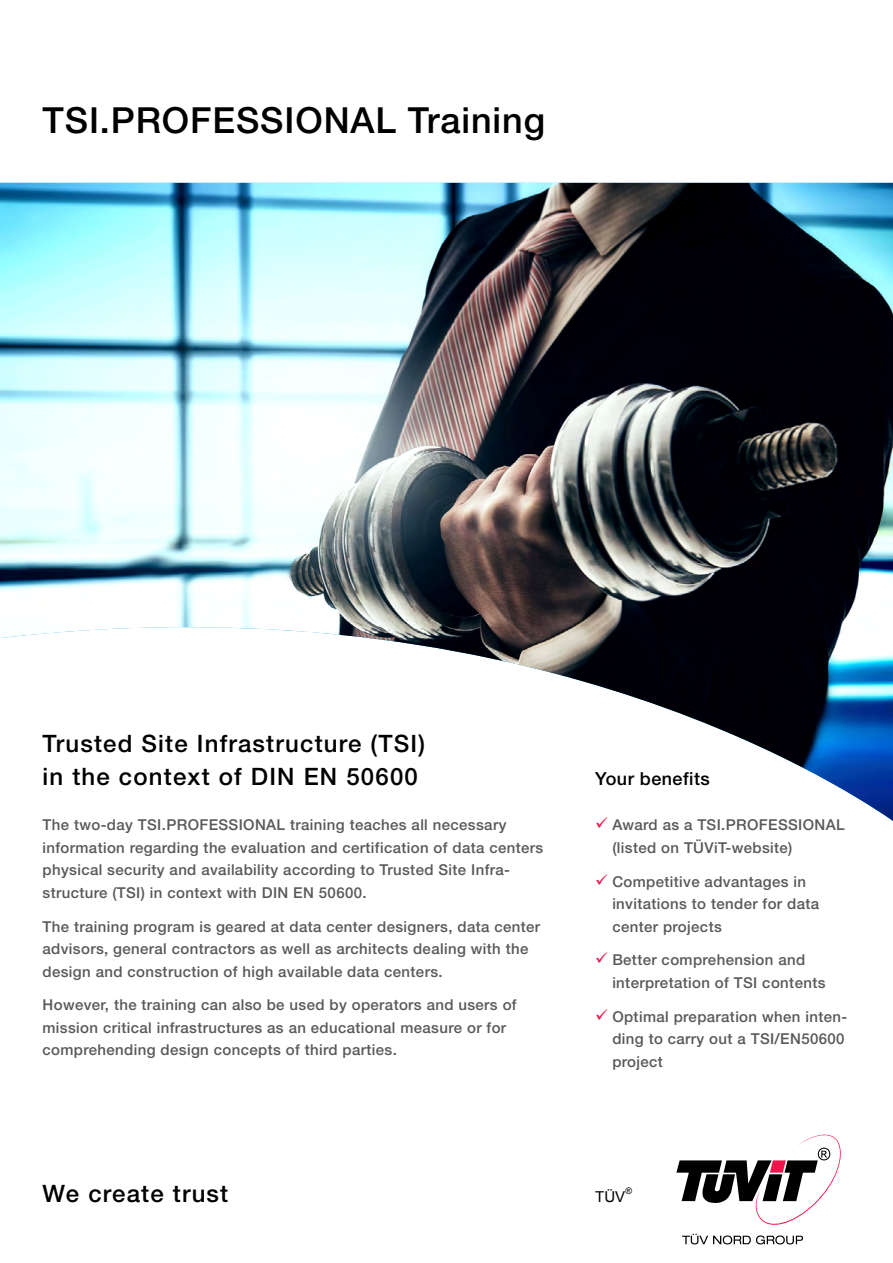
<style>
.page{position:relative;width:893px;height:1263px;background:#fff}
.page>*{position:absolute;margin:0;border:0;box-sizing:border-box;transform-origin:0 0}
.Überschrift_fett{font:500 36px "Helvetica Neue LT";letter-spacing:.025em;color:#000}
.Zwischenüberschrift{font:500 24px/33.8px "Helvetica Neue LT";letter-spacing:.05em;color:#000}
.Zwischenüberschrift-2{font:500 18px "Helvetica Neue LT";letter-spacing:.025em;color:#000}
.Grundtext{font:500 15px/22.5px "Helvetica Neue LT";letter-spacing:.025em;color:#58595b}
.t1{font:15px "Arial";color:#000}
.t2{font:9px "Arial";color:#000}
</style>
<div class="page">
<svg style="left:676px;top:1134px;width:165px;height:110px"></svg>
<img style="left:0;top:183px;width:893px;height:638px">
<svg style="left:596px;top:817px;width:12px;height:4px"></svg>
<p class="Überschrift_fett" style="left:43px;top:98px;width:504px">TSI.PROFESSIONAL Training</p>
<p class="Zwischenüberschrift" style="left:43px;top:726px;width:384px">Trusted Site Infrastructure (TSI) in the context of DIN EN 50600</p>
<p class="Grundtext" style="left:43px;top:814px;width:502px">The two-day TSI.PROFESSIONAL training teaches all necessary information regarding the evaluation and certification of data centers physical security and availability according to Trusted Site Infra&shy;structure (TSI) in context with DIN EN 50600.</p>
<p class="Grundtext" style="left:43px;top:915px;width:499px">The training program is geared at data center designers, data center advisors, general contractors as well as architects dealing with the design and construction of high available data centers.</p>
<p class="Grundtext" style="left:43px;top:994px;width:476px">However, the training can also be used by operators and users of mission critical infrastructures as an educational measure or for comprehending design concepts of third parties.</p>
<p class="Zwischenüberschrift-2" style="left:595px;top:768px;width:116px">Your benefits</p>
<p class="Grundtext" style="left:612px;top:814px;width:234px">Award as a TSI.PROFESSIONAL (listed on TÜViT-website)</p>
<p class="Grundtext" style="left:612px;top:870px;width:208px">Competitive advantages in invitations to tender for data center projects</p>
<p class="Grundtext" style="left:612px;top:949px;width:215px">Better comprehension and interpretation of TSI contents</p>
<p class="Grundtext" style="left:612px;top:1005px;width:236px">Optimal preparation when inten&shy;ding to carry out a TSI/EN50600 project</p>
<h2 class="Zwischenüberschrift" style="left:43px;top:1176px;width:187px">We create trust</h2>
<p class="t2" style="left:625px;top:1185px;width:8px">®</p>
<p class="t1" style="left:595px;top:1186px;width:31px">TÜV</p>
</div>
